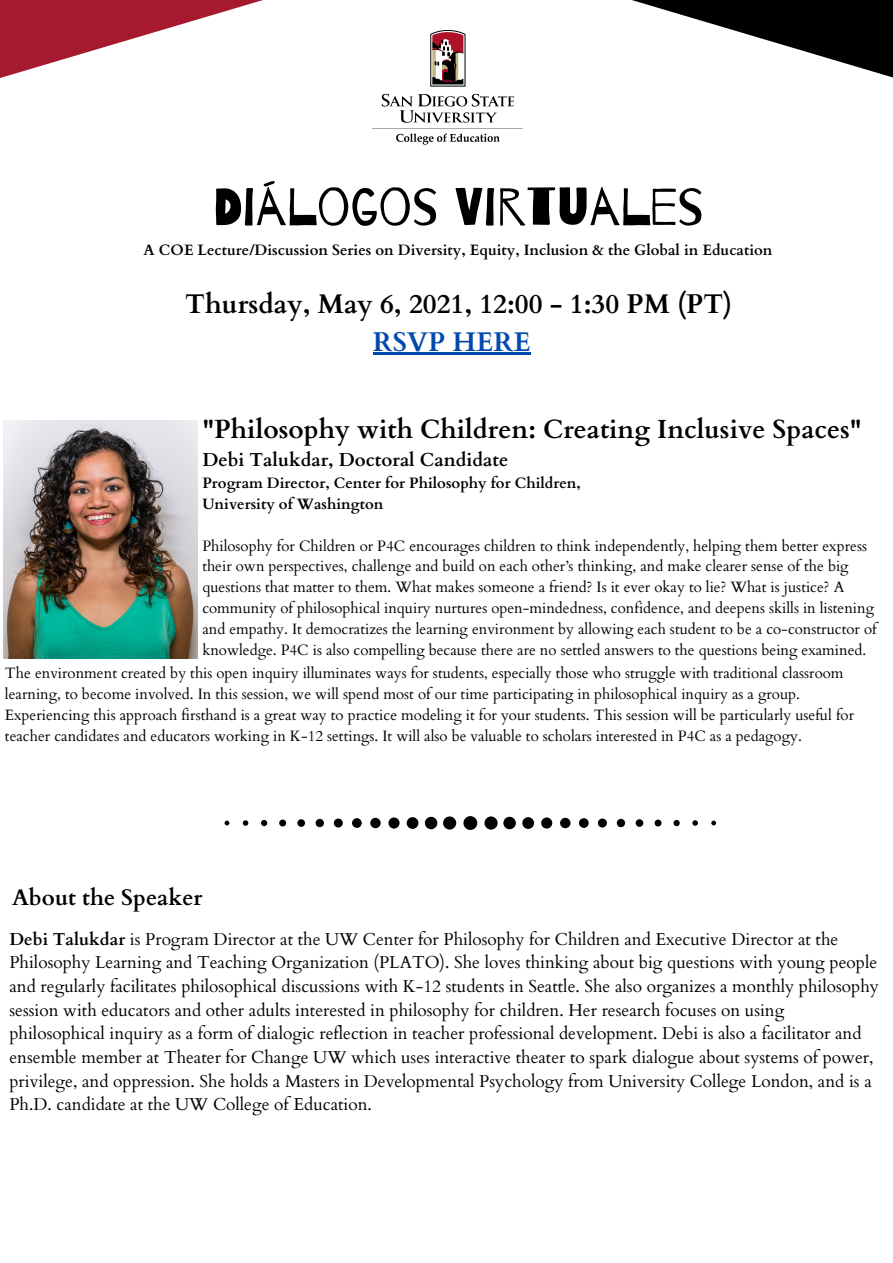
<style>
.page{position:relative;width:893px;height:1263px;background:#fff}
.page>*{position:absolute;margin:0;border:0;box-sizing:border-box;transform-origin:0 0}
.t1{font:52.5px "Barrio";color:#000}
.t2{font:700 27px "Cardo";color:#000}
.t3{font:700 27px "Cardo";color:#004aad}
.t4{font:700 26.25px "Cardo";color:#000}
.t5{font:700 22.5px "Cardo";color:#000}
.t6{font:700 18.75px "Cardo";color:#000}
.t7{font:17.25px/23.6px "Cardo";color:#000}
.t8{font:15px/20.9px "Cardo";color:#000}
.t9{font:700 15px "Cardo";color:#000}
.s1{font-weight:700}
</style>
<div class="page">
<img style="left:372px;top:79px;width:151px;height:66px">
<svg style="left:1px;top:0;width:892px;height:79px"></svg>
<svg style="left:225px;top:816px;width:491px;height:14px"></svg>
<img style="left:3px;top:421px;width:195px;height:238px">
<hr style="left:373px;top:352px;width:158px;height:2px;background:#004aad">
<p class="t1" style="left:213px;top:179px;width:492px">DIÁLOGOS VIRTUALES</p>
<p class="t9" style="left:144px;top:240px;width:630px">A COE Lecture/Discussion Series on Diversity, Equity, Inclusion &amp; the Global in Education</p>
<p class="t2" style="left:185px;top:286px;width:548px">Thursday, May 6, 2021, 12:00 - 1:30 PM (PT)</p>
<p class="t3" style="left:373px;top:324px;width:159px">RSVP HERE</p>
<p class="t4" style="left:202px;top:411px;width:661px">"Philosophy with Children: Creating Inclusive Spaces"</p>
<p class="t6" style="left:202px;top:448px;width:307px">Debi Talukdar, Doctoral Candidate</p>
<p class="t9" style="left:202px;top:473px;width:380px">Program Director, Center for Philosophy for Children,</p>
<p class="t9" style="left:202px;top:494px;width:183px">University of Washington</p>
<p class="t8" style="left:202px;top:535px;width:676px">Philosophy for Children or P4C encourages children to think independently, helping them better express their own perspectives, challenge and build on each other’s thinking, and make clearer sense of the big questions that matter to them. What makes someone a friend? Is it ever okay to lie? What is justice? A community of philosophical inquiry nurtures open-mindedness, confidence, and deepens skills in listening and empathy. It democratizes the learning environment by allowing each student to be a co-constructor of knowledge. P4C is also compelling because there are no settled answers to the questions being examined.</p>
<p class="t8" style="left:5px;top:663px;width:850px">The environment created by this open inquiry illuminates ways for students, especially those who struggle with traditional classroom learning, to become involved. In this session, we will spend most of our time participating in philosophical inquiry as a group.<br>Experiencing this approach firsthand is a great way to practice modeling it for your students. This session will be particularly useful for teacher candidates and educators working in K-12 settings. It will also be valuable to scholars interested in P4C as a pedagogy.</p>
<p class="t5" style="left:12px;top:883px;width:192px">About the Speaker</p>
<p class="t7" style="left:9px;top:927px;width:871px"><span class="s1">Debi Talukdar</span> is Program Director at the UW Center for Philosophy for Children and Executive Director at the Philosophy Learning and Teaching Organization (PLATO). She loves thinking about big questions with young people and regularly facilitates philosophical discussions with K-12 students in Seattle. She also organizes a monthly philosophy session with educators and other adults interested in philosophy for children. Her research focuses on using philosophical inquiry as a form of dialogic reflection in teacher professional development. Debi is also a facilitator and ensemble member at Theater for Change UW which uses interactive theater to spark dialogue about systems of power, privilege, and oppression. She holds a Masters in Developmental Psychology from University College London, and is a Ph.D. candidate at the UW College of Education.</p>
</div>
